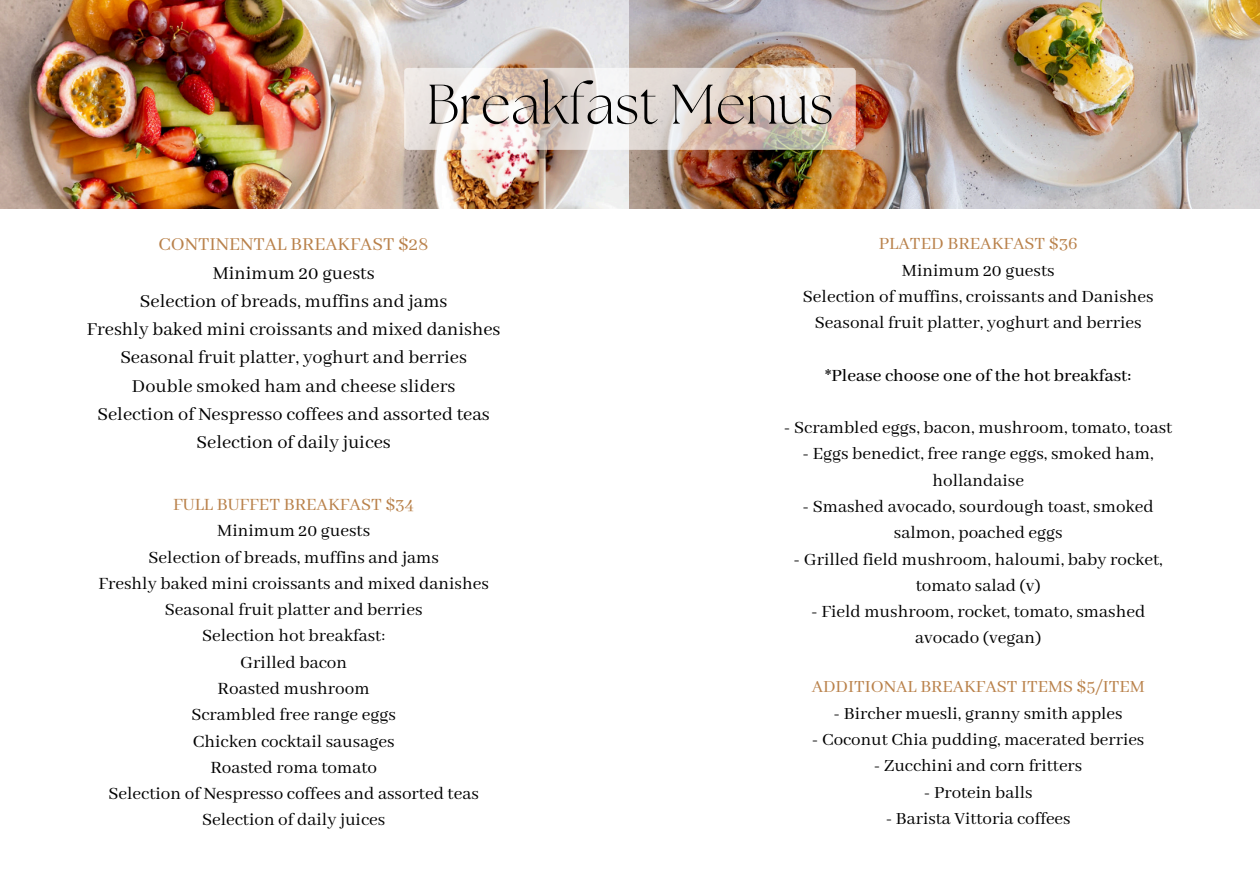
<style>
.page{position:relative;width:1260px;height:869px;background:#fff}
.page>*{position:absolute;margin:0;border:0;box-sizing:border-box;transform-origin:0 0}
.t1{font:300 55.56px "The Seasons";color:#000}
.t2{font:20.3px/28.2px "Abhaya Libre";color:#000;text-align:center}
.t3{font:20.3px "Abhaya Libre";color:#b9814a}
.t4{font:19.16px/26.2px "Abhaya Libre";color:#000;text-align:center}
.t5{font:19.16px "Abhaya Libre";color:#b9814a}
.t6{font:500 19.16px "Abhaya Libre";color:#000}
.t7{font:18.99px "Abhaya Libre";color:#000}
.t8{font:18.99px "Abhaya Libre";color:#b9814a}
.s1{font-weight:400}
</style>
<div class="page">
<img style="left:0;top:0;width:1260px;height:209px">
<div style="left:404px;top:68px;width:452px;height:82px;background:#fff;border-radius:4px;opacity:.63"></div>
<h1 class="t1" style="left:426px;top:79px;width:409px">Breakfast Menus</h1>
<p class="t3" style="left:158px;top:233px;width:272px">CONTINENTAL BREAKFAST $28</p>
<p class="t2" style="left:87px;top:259px;width:415px">Minimum 20 guests<br>Selection of breads, muffins and jams<br>Freshly baked mini croissants and mixed danishes Seasonal fruit platter, yoghurt and berries<br>Double smoked ham and cheese sliders<br>Selection of Nespresso coffees and assorted teas Selection of daily juices</p>
<p class="t5" style="left:173px;top:494px;width:242px">FULL BUFFET BREAKFAST $34</p>
<p class="t4" style="left:98px;top:518px;width:392px">Minimum 20 guests<br>Selection of breads, muffins and jams<br>Freshly baked mini croissants and mixed danishes<br>Seasonal fruit platter and berries<br>Selection hot breakfast:<br>Grilled bacon<br>Roasted mushroom<br>Scrambled free range eggs<br>Chicken cocktail sausages<br>Roasted roma tomato<br>Selection of Nespresso coffees and assorted teas<br>Selection of daily juices</p>
<p class="t5" style="left:879px;top:233px;width:200px">PLATED BREAKFAST $36</p>
<p class="t4" style="left:803px;top:257px;width:352px">Minimum 20 guests<br>Selection of muffins, croissants and Danishes<br>Seasonal fruit platter, yoghurt and berries</p>
<p class="t6" style="left:825px;top:364px;width:308px"><span class="s1">*</span>Please choose one of the hot breakfast:</p>
<p class="t4" style="left:784px;top:415px;width:390px">- Scrambled eggs, bacon, mushroom, tomato, toast</p>
<p class="t4" style="left:803px;top:441px;width:353px">- Eggs benedict, free range eggs, smoked ham, hollandaise</p>
<p class="t4" style="left:803px;top:494px;width:353px">- Smashed avocado, sourdough toast, smoked salmon, poached eggs</p>
<p class="t4" style="left:794px;top:546px;width:371px">- Grilled field mushroom, haloumi, baby rocket, tomato salad (v)</p>
<p class="t4" style="left:811px;top:599px;width:335px">- Field mushroom, rocket, tomato, smashed avocado (vegan)</p>
<p class="t8" style="left:812px;top:676px;width:335px">ADDITIONAL BREAKFAST ITEMS $5/ITEM</p>
<p class="t7" style="left:834px;top:702px;width:290px">- Bircher muesli, granny smith apples</p>
<p class="t7" style="left:812px;top:728px;width:334px">- Coconut Chia pudding, macerated berries</p>
<p class="t7" style="left:874px;top:755px;width:209px">- Zucchini and corn fritters</p>
<p class="t7" style="left:924px;top:781px;width:110px">- Protein balls</p>
<p class="t7" style="left:886px;top:807px;width:186px">- Barista Vittoria coffees</p>
</div>
